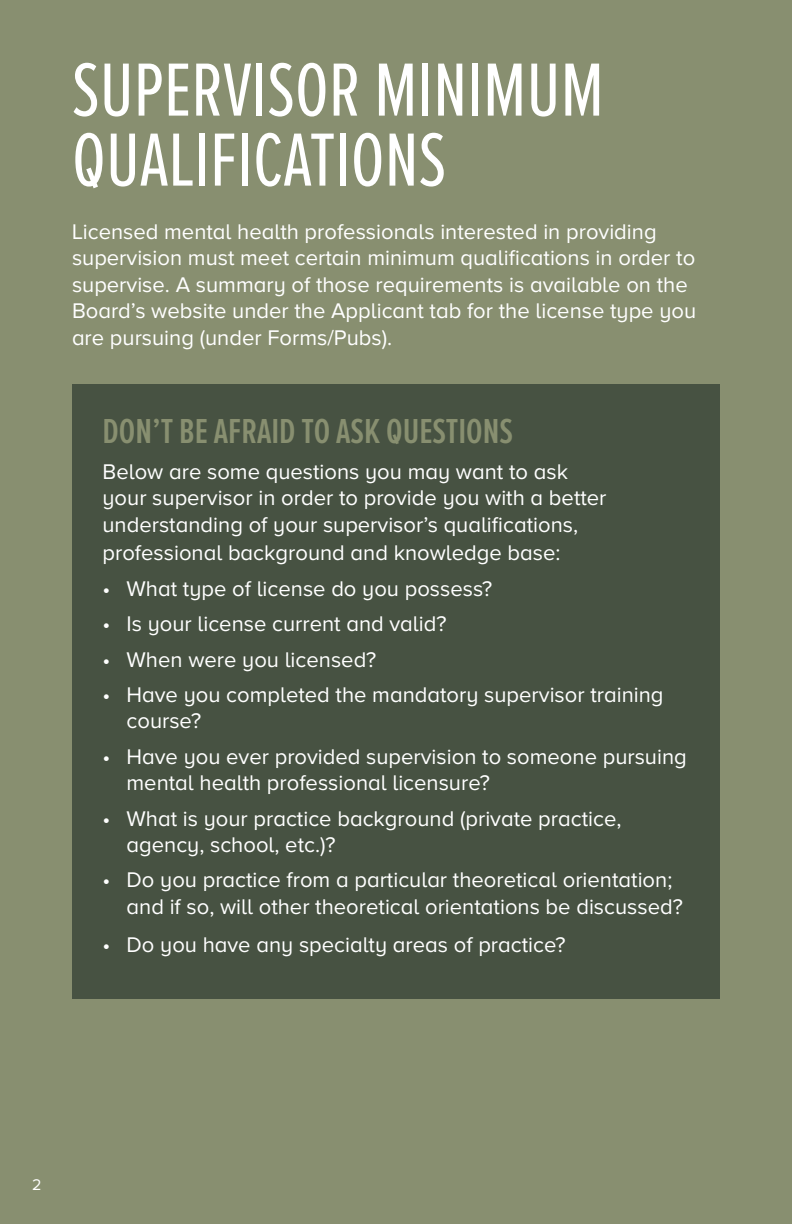
<style>
.page{position:relative;width:792px;height:1224px;background:#888f70}
.page>*{position:absolute;margin:0;border:0;box-sizing:border-box;transform-origin:0 0}
.t1{font:78px/70px "Proxima Nova A Ex Cn";color:#fff}
.t2{font:600 36px "Proxima Nova A Ex Cn";color:#888f70}
.t3{font:22px/26.4px "Proxima Nova A";color:#fff}
.t4{font:16px "Proxima Nova A";color:#fff}
</style>
<div class="page">
<div style="left:72px;top:384px;width:648px;height:615px;background:#475242"></div>
<p class="t1" style="left:72px;top:54px;width:534px">SUPERVISOR MINIMUM<br>QUALIFICATIONS</p>
<p class="t3" style="left:72px;top:218px;width:626px">Licensed mental health professionals interested in providing supervision must meet certain minimum qualifications in order to supervise. A summary of those requirements is available on the Board’s website under the Applicant tab for the license type you are pursuing (under Forms/Pubs).</p>
<p class="t2" style="left:103px;top:412px;width:412px">DON’T BE AFRAID TO ASK QUESTIONS</p>
<p class="t3" style="left:103px;top:458px;width:506px">Below are some questions you may want to ask your supervisor in order to provide you with a better understanding of your supervisor’s qualifications,</p>
<p class="t3" style="left:103px;top:540px;width:459px">professional background and knowledge base:</p>
<p class="t3" style="left:103px;top:575px;width:391px">• What type of license do you possess?</p>
<p class="t3" style="left:103px;top:610px;width:346px">• Is your license current and valid?</p>
<p class="t3" style="left:103px;top:646px;width:275px">• When were you licensed?</p>
<p class="t3" style="left:127px;top:681px;width:539px;text-indent:-24px">• Have you completed the mandatory supervisor training course?</p>
<p class="t3" style="left:127px;top:743px;width:562px;text-indent:-24px">• Have you ever provided supervision to someone pursuing mental health professional licensure?</p>
<p class="t3" style="left:127px;top:805px;width:496px;text-indent:-24px">• What is your practice background (private practice, agency, school, etc.)?</p>
<p class="t3" style="left:127px;top:867px;width:558px;text-indent:-24px">• Do you practice from a particular theoretical orientation; and if so, will other theoretical orientations be discussed?</p>
<p class="t3" style="left:103px;top:931px;width:465px">• Do you have any specialty areas of practice?</p>
<p class="t4" style="left:32px;top:1176px;width:11px">2</p>
</div>
